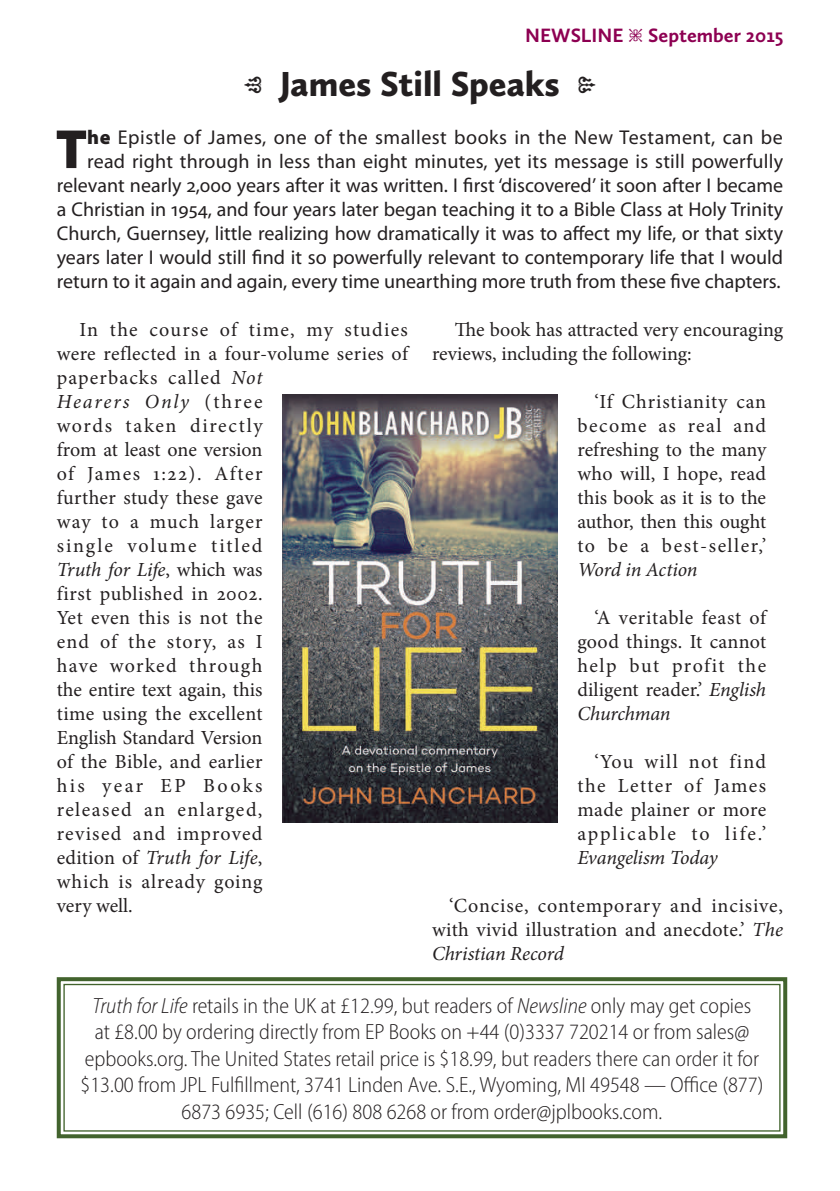
<style>
.page{position:relative;width:840px;height:1191px;background:#fff}
.page>*{position:absolute;margin:0;border:0;box-sizing:border-box;transform-origin:0 0}
.t1{font:900 55.6px "Myriad Pro";color:#231f20}
.t2{font:900 36px "Calluna Sans";color:#231f20}
.t3{font:300 semi-condensed 22px/26.4px "Myriad Pro";color:#231f20;text-align:center}
.t4{font:20px/24px "Minion Pro";letter-spacing:.025em;color:#231f20;text-align:justify}
.t5{font:20px/24px "Myriad Pro";color:#231f20;text-align:right}
.t6{font:20px/24px "Minion Pro";color:#231f20}
.t7{font:italic 20px "Minion Pro";letter-spacing:-.01em;color:#231f20}
.t8{font:700 20px "Calluna Sans";color:#8d0052}
.s1{font-family:"Type Embellishments One";font-weight:400}
.s2{font-weight:900}
.s3{font-style:italic}
</style>
<div class="page">
<img style="left:282px;top:394px;width:275px;height:429px">
<svg style="left:56px;top:977px;width:732px;height:162px"></svg>
<div style="left:63px;top:983px;width:717px;height:148px;border:1px solid #42632d"></div>
<p class="t8" style="left:525px;top:23px;width:259px">NEWSLINE <span class="s1">y</span> September 2015</p>
<h2 class="t2" style="left:280px;top:61px;width:281px">James Still Speaks</h2>
<p class="t5" style="left:57px;top:125px;width:727px"><span class="s2">he</span> Epistle of James, one of the smallest books in the New Testament, can be read right through in less than eight minutes, yet its message is still powerfully relevant nearly 2,000 years after it was written. I first ‘discovered’ it soon after I became a Christian in 1954, and four years later began teaching it to a Bible Class at Holy Trinity Church, Guernsey, little realizing how dramatically it was to affect my life, or that sixty years later I would still find it so powerfully relevant to contemporary life that I would return to it again and again, every time unearthing more truth from these five chapters.</p>
<p class="t4" style="left:57px;top:318px;width:352px;text-align:left;text-indent:23px">In the course of time, my studies were reflected in a four-volume series of paperbacks called <span class="s3">Not<br>Hearers Only</span> (three<br>words taken directly<br>from at least one version<br>of James 1:22). After<br>further study these gave<br>way to a much larger<br>single volume titled<br><span class="s3">Truth for Life</span>, which was<br>first published in 2002.<br>Yet even this is not the<br>end of the story, as I<br>have worked through<br>the entire text again, this<br>time using the excellent<br>English Standard Version<br>of the Bible, and earlier<br>his year EP Books<br>released an enlarged,<br>revised and improved<br>edition of <span class="s3">Truth for Life</span>,<br>which is already going<br>very well.</p>
<p class="t6" style="left:432px;top:318px;width:352px;text-indent:23px">The book has attracted very encouraging reviews, including the following:</p>
<h1 class="t1" style="left:56px;top:112px;width:33px">T</h1>
<p class="t4" style="left:577px;top:390px;width:190px;text-indent:17px">‘If Christianity can become as real and refreshing to the many who will, I hope, read this book as it is to the author, then this ought to be a best-seller,’</p>
<p class="t7" style="left:577px;top:556px;width:121px">Word in Action</p>
<p class="t4" style="left:577px;top:606px;width:190px;text-indent:17px">‘A veritable feast of good things. It cannot help but profit the diligent reader.’ <span class="s3">English Churchman</span></p>
<p class="t4" style="left:577px;top:750px;width:190px;text-indent:17px">‘You will not find the Letter of James made plainer or more applicable to life.’</p>
<p class="t7" style="left:577px;top:844px;width:142px">Evangelism Today</p>
<p class="t4" style="left:432px;top:894px;width:352px;text-indent:17px">‘Concise, contemporary and incisive, with vivid illustration and anecdote.’ <span class="s3">The Christian Record</span></p>
<p class="t3" style="left:80px;top:992px;width:684px"><span class="s3">Truth for Life</span> retails in the UK at £12.99, but readers of <span class="s3">Newsline</span> only may get copies<br>at £8.00 by ordering directly from EP Books on +44 (0)3337 720214 or from sales@ epbooks.org. The United States retail price is $18.99, but readers there can order it for $13.00 from JPL Fulfillment, 3741 Linden Ave. S.E., Wyoming, MI 49548 — Office (877)<br>6873 6935; Cell (616) 808 6268 or from order@jplbooks.com.</p>
</div>
